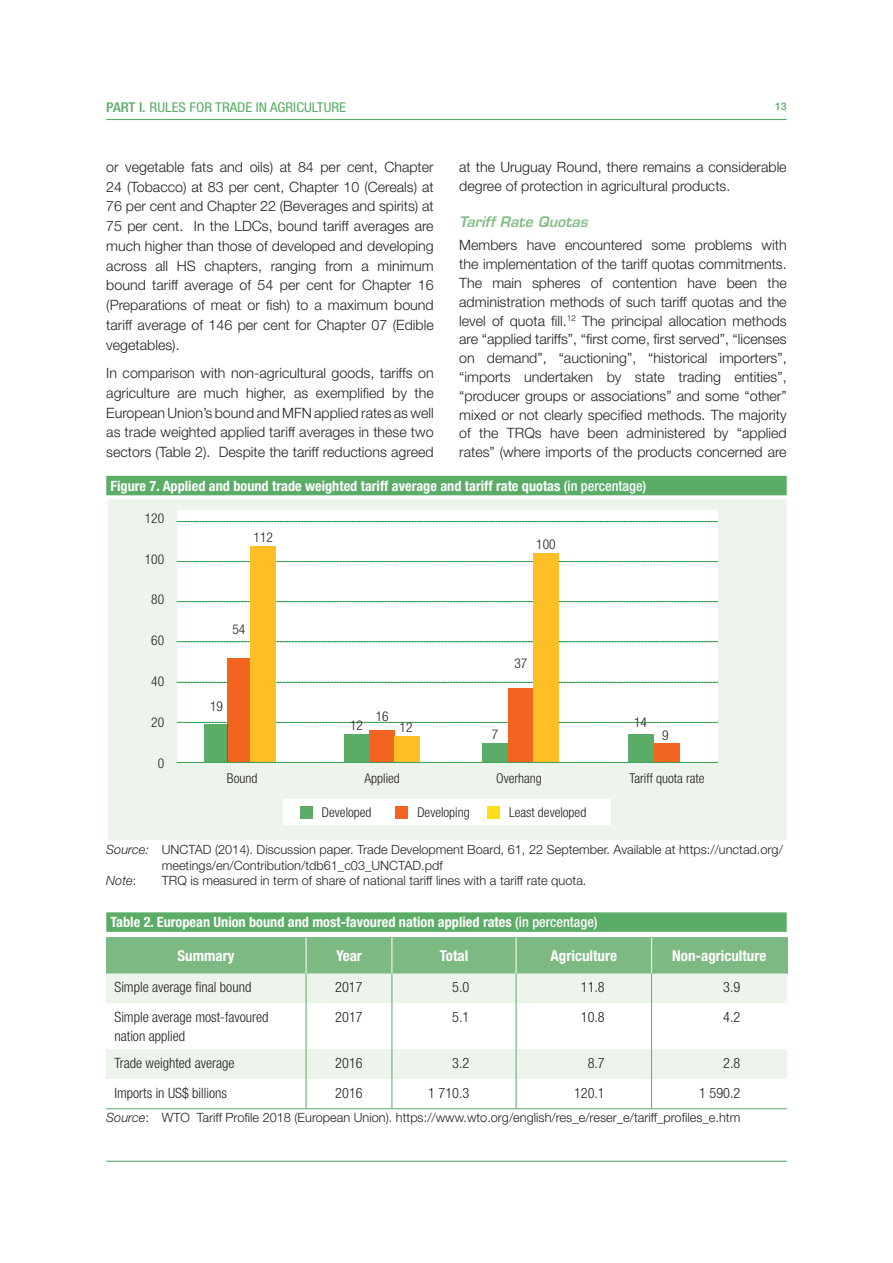
<style>
.page{position:relative;width:893px;height:1263px;background:#fff}
.page>*{position:absolute;margin:0;border:0;box-sizing:border-box;transform-origin:0 0}
.t1{font:700 condensed 15px "Helvetica Neue LT Std";color:#fff}
.t2{font:300 14.25px/19.8px "Helvetica Neue LT Std";color:#231f20;text-align:justify}
.t3{font:300 condensed 14.25px/18.8px "Helvetica Neue LT Std";color:#231f20}
.t4{font:700 condensed 14.25px "Helvetica Neue LT Std";color:#fff}
.t5{font:italic 600 14.25px "Eurostile LT Std";color:#85bd88}
.t6{font:300 condensed 13.5px "Helvetica Neue LT Std";color:#231f20}
.t7{font:condensed 13.5px "Helvetica Neue LT Std";color:#5aac67;scale:1.1 1}
.t8{font:300 12.75px "Helvetica Neue LT Std";color:#231f20}
.t9{font:italic 300 12.75px "Helvetica Neue LT Std";color:#231f20}
.t10{font:500 10.5px "Helvetica Neue LT Std";color:#5aac67}
.s1{font-weight:500}
.s2{font-style:italic}
.s3{font-style:normal}
</style>
<div class="page">
<div style="left:106px;top:476px;width:681px;height:19px;background:#5aac67"></div>
<div style="left:108px;top:500px;width:679px;height:340px;background:#ecf4eb"></div>
<div style="left:177px;top:511px;width:541px;height:251px;background:#fff"></div>
<svg style="left:177px;top:521px;width:541px;height:1px"></svg>
<div style="left:204px;top:725px;width:26px;height:37px;background:#5aac67"></div>
<div style="left:344px;top:735px;width:25px;height:27px;background:#5aac67"></div>
<div style="left:482px;top:744px;width:26px;height:18px;background:#5aac67"></div>
<div style="left:628px;top:735px;width:25px;height:27px;background:#5aac67"></div>
<div style="left:227px;top:658px;width:26px;height:104px;background:#f36421"></div>
<hr style="left:227px;top:725px;width:1px;height:37px;background:#825938">
<div style="left:369px;top:731px;width:26px;height:31px;background:#f36421"></div>
<div style="left:508px;top:689px;width:26px;height:73px;background:#f36421"></div>
<div style="left:654px;top:744px;width:25px;height:18px;background:#f36421"></div>
<div style="left:251px;top:547px;width:25px;height:215px;background:#fdbe26"></div>
<div style="left:395px;top:736px;width:25px;height:26px;background:#fdbe26"></div>
<svg style="left:177px;top:722px;width:541px;height:1px"></svg>
<svg style="left:177px;top:762px;width:541px;height:1px"></svg>
<svg style="left:177px;top:682px;width:541px;height:1px"></svg>
<svg style="left:177px;top:642px;width:541px;height:1px"></svg>
<svg style="left:177px;top:601px;width:541px;height:1px"></svg>
<svg style="left:177px;top:561px;width:541px;height:1px"></svg>
<div style="left:534px;top:554px;width:25px;height:208px;background:#fdbe26"></div>
<div style="left:284px;top:799px;width:327px;height:26px;background:#fff"></div>
<div style="left:300px;top:806px;width:13px;height:13px;background:#5aac67"></div>
<div style="left:395px;top:806px;width:13px;height:13px;background:#f36421"></div>
<div style="left:487px;top:806px;width:13px;height:13px;background:#ffdd17"></div>
<div style="left:106px;top:912px;width:681px;height:20px;background:#5aac67"></div>
<div style="left:106px;top:937px;width:681px;height:37px;background:#7db982"></div>
<svg style="left:106px;top:974px;width:681px;height:105px;fill:#ecf4eb"></svg>
<hr style="left:306px;top:937px;width:1px;height:37px;background:#fff">
<hr style="left:391px;top:937px;width:1px;height:37px;background:#fff">
<hr style="left:516px;top:937px;width:1px;height:37px;background:#fff">
<hr style="left:651px;top:937px;width:1px;height:37px;background:#fff">
<svg style="left:306px;top:974px;width:1px;height:29px"></svg>
<svg style="left:392px;top:974px;width:1px;height:29px"></svg>
<svg style="left:516px;top:974px;width:1px;height:29px"></svg>
<svg style="left:651px;top:974px;width:1px;height:29px"></svg>
<hr style="left:306px;top:1003px;width:1px;height:46px;background:#5aac67">
<hr style="left:392px;top:1003px;width:1px;height:46px;background:#5aac67">
<hr style="left:516px;top:1003px;width:1px;height:46px;background:#5aac67">
<hr style="left:651px;top:1003px;width:1px;height:46px;background:#5aac67">
<hr style="left:306px;top:1049px;width:1px;height:30px;background:#5aac67">
<hr style="left:392px;top:1049px;width:1px;height:30px;background:#5aac67">
<hr style="left:516px;top:1049px;width:1px;height:30px;background:#5aac67">
<hr style="left:651px;top:1049px;width:1px;height:30px;background:#5aac67">
<hr style="left:306px;top:1079px;width:1px;height:30px;background:#5aac67">
<hr style="left:392px;top:1079px;width:1px;height:30px;background:#5aac67">
<hr style="left:516px;top:1079px;width:1px;height:30px;background:#5aac67">
<hr style="left:651px;top:1079px;width:1px;height:30px;background:#5aac67">
<hr style="left:106px;top:1108px;width:410px;height:1px;background:#5aac67">
<hr style="left:516px;top:1108px;width:135px;height:1px;background:#5aac67">
<hr style="left:651px;top:1108px;width:136px;height:1px;background:#5aac67">
<hr style="left:106px;top:119px;width:681px;height:1px;background:#5aac67">
<hr style="left:106px;top:1161px;width:681px;height:1px;background:#5aac67">
<p class="t7" style="left:106px;top:99px;width:220px"><span class="s1">PART I.</span> RULES FOR TRADE IN AGRICULTURE</p>
<p class="t10" style="left:775px;top:102px;width:13px">13</p>
<p class="t2" style="left:106px;top:158px;width:329px">or vegetable fats and oils) at 84 per cent, Chapter 24 (Tobacco) at 83 per cent, Chapter 10 (Cereals) at 76 per cent and Chapter 22 (Beverages and spirits) at 75 per cent. In the LDCs, bound tariff averages are much higher than those of developed and developing across all HS chapters, ranging from a minimum bound tariff average of 54 per cent for Chapter 16 (Preparations of meat or fish) to a maximum bound tariff average of 146 per cent for Chapter 07 (Edible vegetables).</p>
<p class="t2" style="left:106px;top:364px;width:329px">In comparison with non-agricultural goods, tariffs on agriculture are much higher, as exemplified by the European Union’s bound and MFN applied rates as well as trade weighted applied tariff averages in these two sectors (Table 2). Despite the tariff reductions agreed</p>
<p class="t2" style="left:459px;top:159px;width:329px;line-height:18.8px">at the Uruguay Round, there remains a considerable degree of protection in agricultural products.</p>
<p class="t5" style="left:459px;top:216px;width:130px">Tariff Rate Quotas</p>
<p class="t2" style="left:459px;top:237px;width:329px;line-height:18.8px">Members have encountered some problems with the implementation of the tariff quotas commitments.<br>The main spheres of contention have been the administration methods of such tariff quotas and the level of quota fill.<sup>12</sup> The principal allocation methods are “applied tariffs”, “first come, first served”, “licenses on demand”, “auctioning”, “historical importers”, “imports undertaken by state trading entities”, “producer groups or associations” and some “other” mixed or not clearly specified methods. The majority of the TRQs have been administered by “applied rates” (where imports of the products concerned are</p>
<p class="t4" style="left:111px;top:481px;width:537px">Figure 7. Applied and bound trade weighted tariff average and tariff rate quotas <span class="s1">(in percentage)</span></p>
<p class="t6" style="left:145px;top:513px;width:21px">120</p>
<p class="t6" style="left:145px;top:554px;width:21px">100</p>
<p class="t6" style="left:151px;top:595px;width:14px">80</p>
<p class="t6" style="left:151px;top:636px;width:14px">60</p>
<p class="t6" style="left:151px;top:676px;width:14px">40</p>
<p class="t6" style="left:151px;top:717px;width:14px">20</p>
<p class="t6" style="left:158px;top:758px;width:8px">0</p>
<p class="t6" style="left:254px;top:533px;width:21px">112</p>
<p class="t6" style="left:232px;top:625px;width:14px">54</p>
<p class="t6" style="left:210px;top:701px;width:14px">19</p>
<p class="t6" style="left:350px;top:720px;width:14px">12</p>
<p class="t6" style="left:376px;top:711px;width:14px">16</p>
<p class="t6" style="left:400px;top:722px;width:14px">12</p>
<p class="t6" style="left:536px;top:540px;width:21px">100</p>
<p class="t6" style="left:514px;top:658px;width:14px">37</p>
<p class="t6" style="left:492px;top:730px;width:8px">7</p>
<p class="t6" style="left:634px;top:718px;width:14px">14</p>
<p class="t6" style="left:662px;top:730px;width:8px">9</p>
<p class="t6" style="left:227px;top:773px;width:32px">Bound</p>
<p class="t6" style="left:365px;top:773px;width:37px">Applied</p>
<p class="t6" style="left:496px;top:773px;width:47px">Overhang</p>
<p class="t6" style="left:629px;top:773px;width:77px">Tariff quota rate</p>
<p class="t6" style="left:322px;top:807px;width:51px">Developed</p>
<p class="t6" style="left:417px;top:807px;width:54px">Developing</p>
<p class="t6" style="left:509px;top:807px;width:79px">Least developed</p>
<p class="t8" style="left:106px;top:845px;width:678px"><span class="s2">Source:</span> UNCTAD (2014). Discussion paper. Trade Development Board, 61, 22 September. Available at https://unctad.org/</p>
<p class="t8" style="left:162px;top:860px;width:282px">meetings/en/Contribution/tdb61_c03_UNCTAD.pdf</p>
<p class="t9" style="left:106px;top:876px;width:32px">Note<span class="s3">:</span></p>
<p class="t8" style="left:162px;top:876px;width:426px">TRQ is measured in term of share of national tariff lines with a tariff rate quota.</p>
<p class="t4" style="left:111px;top:917px;width:489px">Table 2. European Union bound and most-favoured nation applied rates <span class="s1">(in percentage)</span></p>
<p class="t1" style="left:177px;top:950px;width:59px">Summary</p>
<p class="t1" style="left:336px;top:950px;width:27px">Year</p>
<p class="t1" style="left:440px;top:950px;width:30px">Total</p>
<p class="t1" style="left:551px;top:950px;width:68px">Agriculture</p>
<p class="t1" style="left:672px;top:950px;width:96px">Non-agriculture</p>
<p class="t3" style="left:114px;top:979px;width:138px">Simple average final bound</p>
<p class="t3" style="left:335px;top:979px;width:29px">2017</p>
<p class="t3" style="left:452px;top:979px;width:19px">5.0</p>
<p class="t3" style="left:581px;top:979px;width:25px">11.8</p>
<p class="t3" style="left:723px;top:979px;width:19px">3.9</p>
<p class="t3" style="left:114px;top:1009px;width:156px">Simple average most-favoured nation applied</p>
<p class="t3" style="left:335px;top:1009px;width:29px">2017</p>
<p class="t3" style="left:452px;top:1009px;width:19px">5.1</p>
<p class="t3" style="left:581px;top:1009px;width:25px">10.8</p>
<p class="t3" style="left:723px;top:1009px;width:19px">4.2</p>
<p class="t3" style="left:114px;top:1055px;width:121px">Trade weighted average</p>
<p class="t3" style="left:335px;top:1055px;width:29px">2016</p>
<p class="t3" style="left:452px;top:1055px;width:19px">3.2</p>
<p class="t3" style="left:588px;top:1055px;width:19px">8.7</p>
<p class="t3" style="left:723px;top:1055px;width:19px">2.8</p>
<p class="t3" style="left:114px;top:1084px;width:114px">Imports in US$ billions</p>
<p class="t3" style="left:335px;top:1084px;width:29px">2016</p>
<p class="t3" style="left:428px;top:1084px;width:43px">1 710.3</p>
<p class="t3" style="left:574px;top:1084px;width:32px">120.1</p>
<p class="t3" style="left:699px;top:1084px;width:43px">1 590.2</p>
<p class="t8" style="left:106px;top:1113px;width:635px"><span class="s2">Source</span>: WTO Tariff Profile 2018 (European Union). https://www.wto.org/english/res_e/reser_e/tariff_profiles_e.htm</p>
</div>
